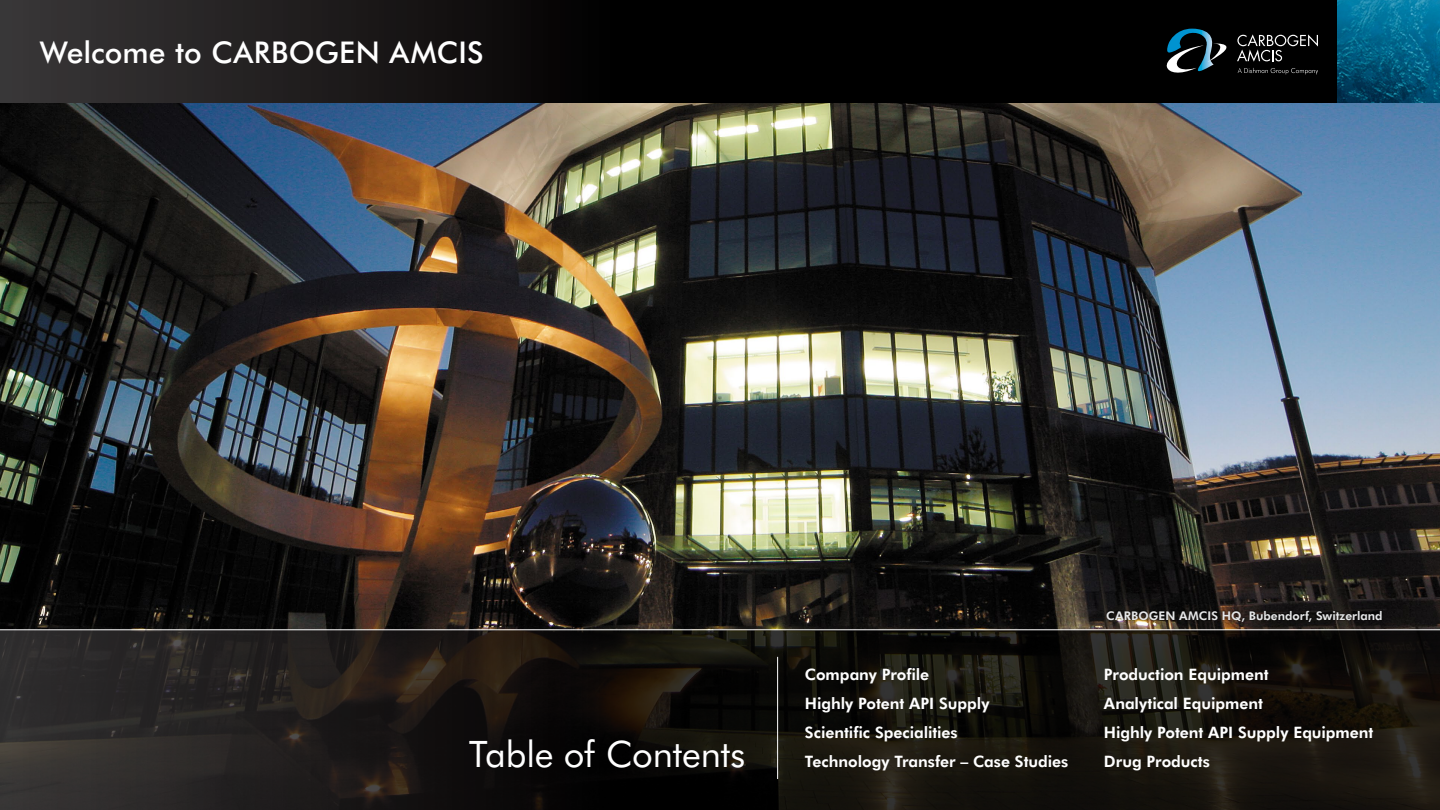
<style>
.page{position:relative;width:1440px;height:810px;background:#fff}
.page>*{position:absolute;margin:0;border:0;box-sizing:border-box;transform-origin:0 0}
.t1{font:36.45px "Futura BT";letter-spacing:-.005em;color:#fff}
.t2{font:500 30px "Futura BT";letter-spacing:.005em;color:#fff}
.t3{font:700 15.75px/29.1px "Futura BT";letter-spacing:-.005em;color:#fff}
.t4{font:700 12px "Futura BT";letter-spacing:.005em;color:#e6e7e8}
</style>
<div class="page">
<img style="left:0;top:102px;width:1440px;height:528px">
<svg style="left:0;top:631px;width:1440px;height:179px;background:#1a1713"></svg>
<svg style="left:0;top:0;width:1338px;height:102px;background:#0e0d0e"></svg>
<img style="left:1338px;top:0;width:102px;height:102px">
<svg style="left:1164px;top:29px;width:154px;height:49px;background:#20282c"></svg>
<hr style="left:777px;top:657px;width:1px;height:122px;background:#fff">
<div style="left:1105px;top:609px;width:278px;height:14px;background:#000;opacity:.5"></div>
<h2 class="t2" style="left:40px;top:31px;width:445px">Welcome to CARBOGEN AMCIS</h2>
<h1 class="t1" style="left:469px;top:729px;width:278px">Table of Contents</h1>
<p class="t4" style="left:1106px;top:607px;width:278px">CARBOGEN AMCIS HQ, Bubendorf, Switzerland</p>
<p class="t3" style="left:805px;top:659px;width:265px">Company Profile<br>Highly Potent API Supply<br>Scientific Specialities<br>Technology Transfer – Case Studies</p>
<p class="t3" style="left:1104px;top:659px;width:271px">Production Equipment<br>Analytical Equipment<br>Highly Potent API Supply Equipment<br>Drug Products</p>
</div>
